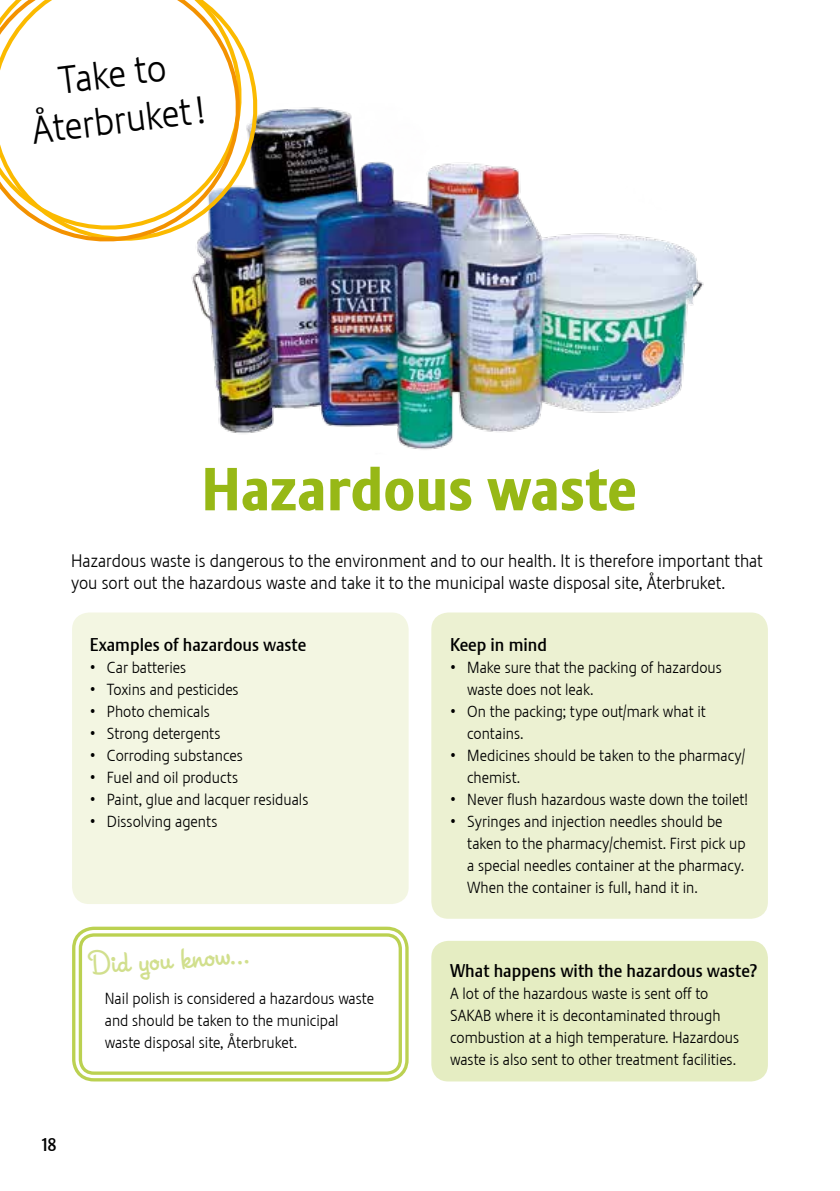
<style>
.page{position:relative;width:840px;height:1191px;background:#fff}
.page>*{position:absolute;margin:0;border:0;box-sizing:border-box;transform-origin:0 0}
.t1{font:60px "Stalemate LF Heavy";color:#97b816}
.t2{font:38.8px/46.4px "Stalemate LF Light";color:#000;text-align:center}
.t3{font:30px "Housearama League Night";color:#d1df8d}
.t4{font:18px/22px "Stalemate LF Light";color:#000}
.t5{font:18px "Stalemate LF";color:#000}
.t6{font:16px/22px "Stalemate LF Light";color:#000}
</style>
<div class="page">
<div style="left:72px;top:612px;width:336px;height:292px;background:#f3f6e2;border-radius:17px"></div>
<div style="left:431px;top:612px;width:336px;height:306px;background:#ecf1d2;border-radius:17px"></div>
<div style="left:431px;top:940px;width:336px;height:141px;background:#e5edc2;border-radius:17px"></div>
<div style="left:72px;top:926px;width:336px;height:155px;border:3px solid #bbd151;border-radius:20px"></div>
<div style="left:79px;top:933px;width:323px;height:141px;border:3px solid #bbd151;border-radius:14px"></div>
<img style="left:191px;top:107px;width:513px;height:343px">
<svg style="left:244px;top:54px;width:18px;height:192px"></svg>
<svg style="left:0;top:0;width:244px;height:246px"></svg>
<h2 class="t2" style="left:23px;top:61px;width:175px;rotate:-7deg">Take to<br>Återbruket!</h2>
<h1 class="t1" style="left:201px;top:454px;width:437px">Hazardous waste</h1>
<p class="t4" style="left:71px;top:549px;width:692px">Hazardous waste is dangerous to the environment and to our health. It is therefore important that you sort out the hazardous waste and take it to the municipal waste disposal site, Återbruket.</p>
<p class="t5" style="left:90px;top:634px;width:218px">Examples of hazardous waste</p>
<p class="t6" style="left:90px;top:656px;width:98px">• Car batteries</p>
<p class="t6" style="left:90px;top:678px;width:150px">• Toxins and pesticides</p>
<p class="t6" style="left:90px;top:700px;width:121px">• Photo chemicals</p>
<p class="t6" style="left:90px;top:722px;width:132px">• Strong detergents</p>
<p class="t6" style="left:90px;top:744px;width:154px">• Corroding substances</p>
<p class="t6" style="left:90px;top:766px;width:150px">• Fuel and oil products</p>
<p class="t6" style="left:90px;top:788px;width:220px">• Paint, glue and lacquer residuals</p>
<p class="t6" style="left:90px;top:810px;width:129px">• Dissolving agents</p>
<h3 class="t3" style="left:87px;top:946px;width:162px;rotate:-4deg">Did you know...</h3>
<p class="t6" style="left:105px;top:987px;width:271px">Nail polish is considered a hazardous waste and should be taken to the municipal waste disposal site, Återbruket.</p>
<p class="t5" style="left:42px;top:1134px;width:16px">18</p>
<p class="t5" style="left:450px;top:634px;width:98px">Keep in mind</p>
<p class="t6" style="left:467px;top:656px;width:256px;text-indent:-17px">• Make sure that the packing of hazardous waste does not leak.</p>
<p class="t6" style="left:467px;top:700px;width:240px;text-indent:-17px">• On the packing; type out/mark what it contains.</p>
<p class="t6" style="left:467px;top:744px;width:279px;text-indent:-17px">• Medicines should be taken to the pharmacy/ chemist.</p>
<p class="t6" style="left:450px;top:788px;width:299px">• Never flush hazardous waste down the toilet!</p>
<p class="t6" style="left:467px;top:810px;width:280px;text-indent:-17px">• Syringes and injection needles should be taken to the pharmacy/chemist. First pick up a special needles container at the pharmacy.<br>When the container is full, hand it in.</p>
<p class="t5" style="left:450px;top:960px;width:308px">What happens with the hazardous waste?</p>
<p class="t6" style="left:450px;top:982px;width:290px">A lot of the hazardous waste is sent off to SAKAB where it is decontaminated through combustion at a high temperature. Hazardous waste is also sent to other treatment facilities.</p>
</div>
